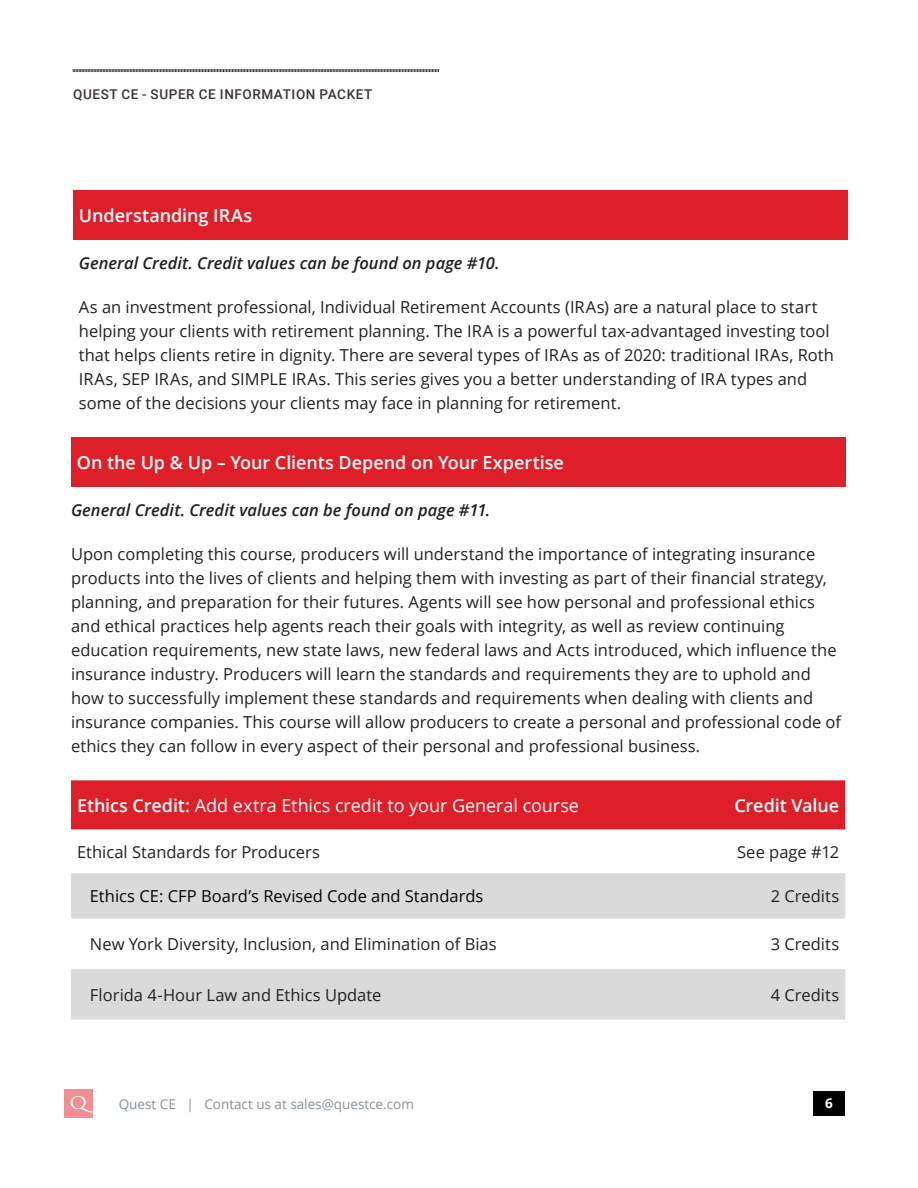
<style>
.page{position:relative;width:918px;height:1188px;background:#fff}
.page>*{position:absolute;margin:0;border:0;box-sizing:border-box;transform-origin:0 0}
.Name_Heading{font:600 18px "Open Sans";color:#fff}
.Name_Heading-2{font:18px "Open Sans";letter-spacing:-.005em;color:#fff}
.Body{font:16.5px/24px "Open Sans";color:#231f20}
.Body-2{font:italic 600 16.5px "Open Sans";color:#231f20}
.Body-3{font:16.5px "Open Sans";color:#040503}
.t1{font:13.5px "Open Sans";color:#859199}
.t2{font:500 13.5px "Roboto";letter-spacing:.045em;color:#3b3532}
.t3{font:700 13.5px "Open Sans";color:#fff}
.s1{font-weight:600}
</style>
<div class="page">
<div style="left:73px;top:190px;width:774px;height:49px;background:#de1f2a"></div>
<div style="left:71px;top:438px;width:774px;height:49px;background:#de1f2a"></div>
<div style="left:71px;top:780px;width:774px;height:49px;background:#de1f2a"></div>
<svg style="left:71px;top:873px;width:774px;height:147px;fill:#dbdada"></svg>
<div style="left:813px;top:1091px;width:32px;height:24px;background:#000"></div>
<div style="left:64px;top:1089px;width:29px;height:28px;background:#ef8f94"></div>
<svg style="left:71px;top:1096px;width:22px;height:17px"></svg>
<svg style="left:73px;top:69px;width:366px;height:3px"></svg>
<p class="t2" style="left:73px;top:85px;width:301px">QUEST CE - SUPER CE INFORMATION PACKET</p>
<p class="Name_Heading" style="left:79px;top:203px;width:175px">Understanding IRAs</p>
<p class="Body-2" style="left:79px;top:251px;width:422px">General Credit. Credit values can be found on page #10.</p>
<p class="Body" style="left:79px;top:295px;width:756px">As an investment professional, Individual Retirement Accounts (IRAs) are a natural place to start helping your clients with retirement planning. The IRA is a powerful tax-advantaged investing tool that helps clients retire in dignity. There are several types of IRAs as of 2020: traditional IRAs, Roth IRAs, SEP IRAs, and SIMPLE IRAs. This series gives you a better understanding of IRA types and some of the decisions your clients may face in planning for retirement.</p>
<p class="Name_Heading" style="left:77px;top:450px;width:489px">On the Up &amp; Up – Your Clients Depend on Your Expertise</p>
<p class="Body-2" style="left:71px;top:499px;width:421px">General Credit. Credit values can be found on page #11.</p>
<p class="Body" style="left:71px;top:542px;width:772px">Upon completing this course, producers will understand the importance of integrating insurance products into the lives of clients and helping them with investing as part of their financial strategy, planning, and preparation for their futures. Agents will see how personal and professional ethics and ethical practices help agents reach their goals with integrity, as well as review continuing education requirements, new state laws, new federal laws and Acts introduced, which influence the insurance industry. Producers will learn the standards and requirements they are to uphold and how to successfully implement these standards and requirements when dealing with clients and insurance companies. This course will allow producers to create a personal and professional code of ethics they can follow in every aspect of their personal and professional business.</p>
<p class="Name_Heading-2" style="left:77px;top:793px;width:504px"><span class="s1">Ethics Credit:</span> Add extra Ethics credit to your General course</p>
<p class="Name_Heading" style="left:734px;top:793px;width:106px">Credit Value</p>
<p class="Body" style="left:77px;top:839px;width:245px">Ethical Standards for Producers</p>
<p class="Body" style="left:737px;top:839px;width:104px">See page #12</p>
<p class="Body-3" style="left:90px;top:885px;width:395px">Ethics CE: CFP Board’s Revised Code and Standards</p>
<p class="Body" style="left:771px;top:884px;width:70px">2 Credits</p>
<p class="Body" style="left:90px;top:932px;width:408px">New York Diversity, Inclusion, and Elimination of Bias</p>
<p class="Body" style="left:771px;top:932px;width:70px">3 Credits</p>
<p class="Body" style="left:90px;top:982px;width:293px">Florida 4-Hour Law and Ethics Update</p>
<p class="Body" style="left:771px;top:982px;width:70px">4 Credits</p>
<p class="t1" style="left:119px;top:1095px;width:297px">Quest CE | Contact us at sales@questce.com</p>
<p class="t3" style="left:825px;top:1094px;width:9px">6</p>
</div>
